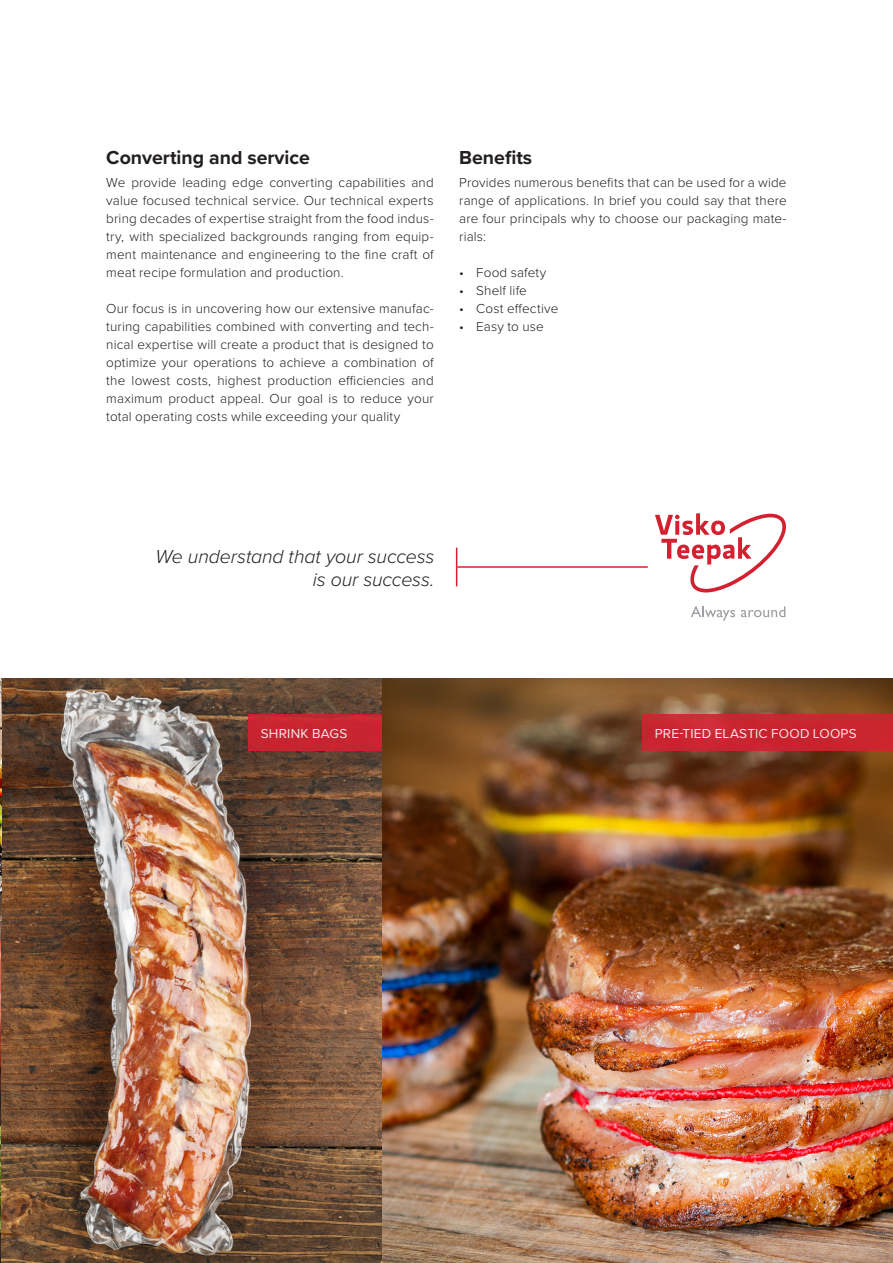
<style>
.page{position:relative;width:893px;height:1263px;background:#fff}
.page>*{position:absolute;margin:0;border:0;box-sizing:border-box;transform-origin:0 0}
.quotes{font:italic 300 19.5px/23.4px "Proxima Nova";letter-spacing:-.005em;color:#231f20;text-align:right}
.sub_healdine_1{font:700 19.5px "Proxima Nova";color:#231f20}
.bodytext{font:300 13.5px/18px "Proxima Nova";letter-spacing:.01em;color:#231f20;text-align:justify}
.t1{font:13.5px "Proxima Nova";letter-spacing:.015em;color:#fff}
</style>
<div class="page">
<img style="left:0;top:678px;width:893px;height:585px">
<div style="left:642px;top:714px;width:251px;height:37px;background:#ca252f"></div>
<div style="left:248px;top:714px;width:133px;height:37px;background:#c82431"></div>
<hr style="left:457px;top:566px;width:191px;height:2px;background:#d42131">
<hr style="left:456px;top:548px;width:1px;height:38px;background:#d42131">
<svg style="left:655px;top:513px;width:131px;height:79px"></svg>
<svg style="left:691px;top:606px;width:44px;height:15px"></svg>
<svg style="left:741px;top:606px;width:44px;height:11px"></svg>
<p class="sub_healdine_1" style="left:106px;top:143px;width:205px">Converting and service</p>
<p class="bodytext" style="left:106px;top:172px;width:329px">We provide leading edge converting capabilities and value focused technical service. Our technical experts bring decades of expertise straight from the food indus&shy;try, with specialized backgrounds ranging from equip&shy;ment maintenance and engineering to the fine craft of meat recipe formulation and production.</p>
<p class="bodytext" style="left:106px;top:298px;width:329px">Our focus is in uncovering how our extensive manufac&shy;turing capabilities combined with converting and tech&shy;nical expertise will create a product that is designed to optimize your operations to achieve a combination of the lowest costs, highest production efficiencies and maximum product appeal. Our goal is to reduce your total operating costs while exceeding your quality</p>
<p class="sub_healdine_1" style="left:459px;top:143px;width:74px">Benefits</p>
<p class="bodytext" style="left:459px;top:172px;width:329px">Provides numerous benefits that can be used for a wide range of applications. In brief you could say that there are four principals why to choose our packaging mate&shy;rials:</p>
<p class="bodytext" style="left:459px;top:262px;width:89px">• Food safety</p>
<p class="bodytext" style="left:459px;top:280px;width:69px">• Shelf life</p>
<p class="bodytext" style="left:459px;top:298px;width:101px">• Cost effective</p>
<p class="bodytext" style="left:459px;top:316px;width:86px">• Easy to use</p>
<p class="quotes" style="left:156px;top:544px;width:281px">We understand that your success is our success.</p>
<p class="t1" style="left:261px;top:723px;width:88px">SHRINK BAGS</p>
<p class="t1" style="left:655px;top:723px;width:203px">PRE-TIED ELASTIC FOOD LOOPS</p>
</div>
